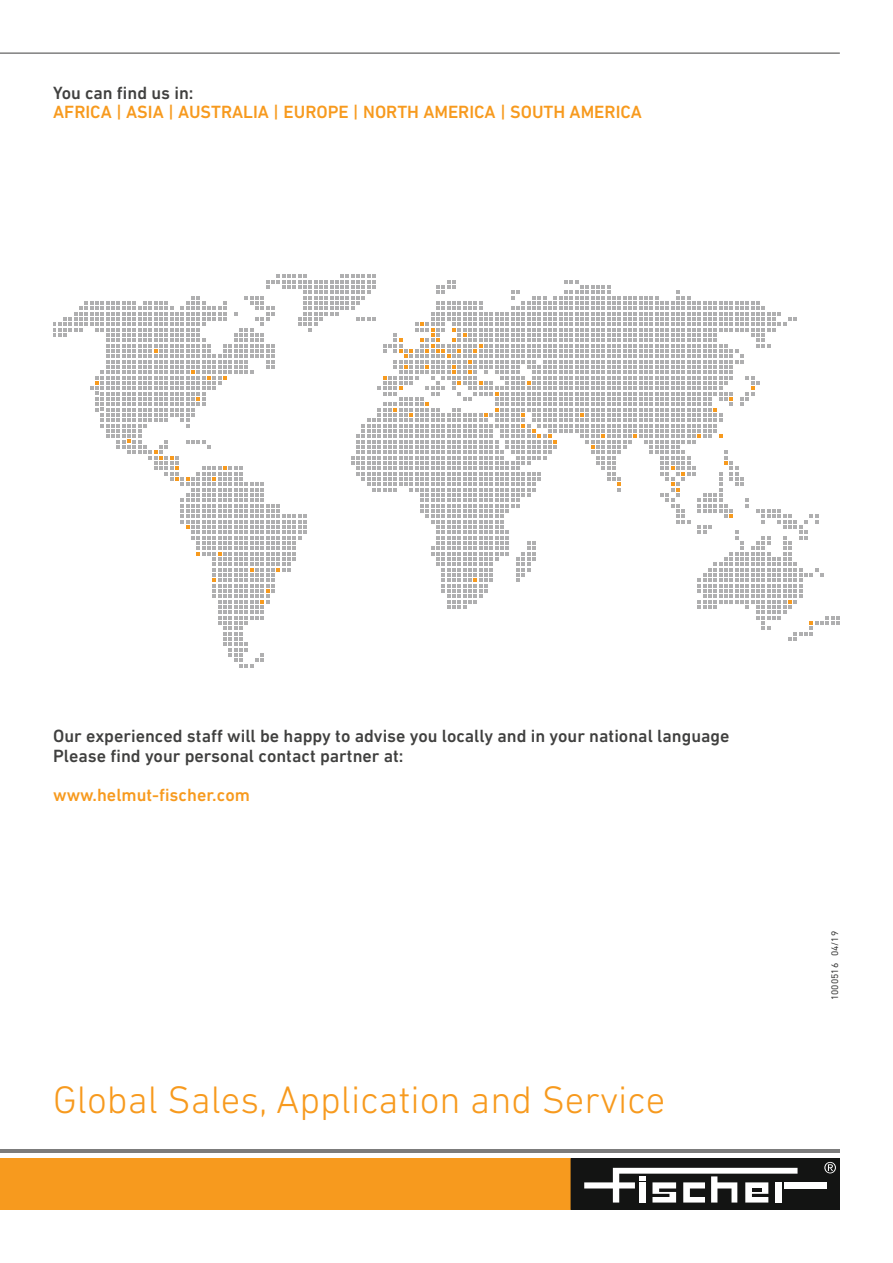
<style>
.page{position:relative;width:893px;height:1263px;background:#fff}
.page>*{position:absolute;margin:0;border:0;box-sizing:border-box;transform-origin:0 0}
.t1{font:300 39px "DIN Next LT Pro";color:#f79a1e}
.t2{font:500 18px/19.5px "DIN Next LT Pro";color:#40403f}
.t3{font:500 18px "DIN Next LT Pro";color:#f79a1e}
.t4{font:9.75px "DIN Next LT Pro";color:#40403f}
</style>
<div class="page">
<svg style="left:53px;top:274px;width:787px;height:393px"></svg>
<div style="left:0;top:1158px;width:571px;height:52px;background:#f79a1e"></div>
<hr style="left:0;top:1149px;width:840px;height:3px;background:#7c7c7c">
<svg style="left:571px;top:1158px;width:269px;height:52px"></svg>
<hr style="left:0;top:53px;width:840px;height:1px;background:#40403f">
<p class="t2" style="left:53px;top:83px;width:142px">You can find us in:</p>
<p class="t3" style="left:53px;top:102px;width:590px">AFRICA | ASIA | AUSTRALIA | EUROPE | NORTH AMERICA | SOUTH AMERICA</p>
<p class="t2" style="left:53px;top:726px;width:678px">Our experienced staff will be happy to advise you locally and in your national language<br>Please find your personal contact partner at:</p>
<p class="t3" style="left:53px;top:784px;width:198px">www.helmut-fischer.com</p>
<h1 class="t1" style="left:53px;top:1077px;width:614px">Global Sales, Application and Service</h1>
<p class="t4" style="left:829px;top:1000px;width:71px;rotate:-90deg">1000516 04/19</p>
</div>
